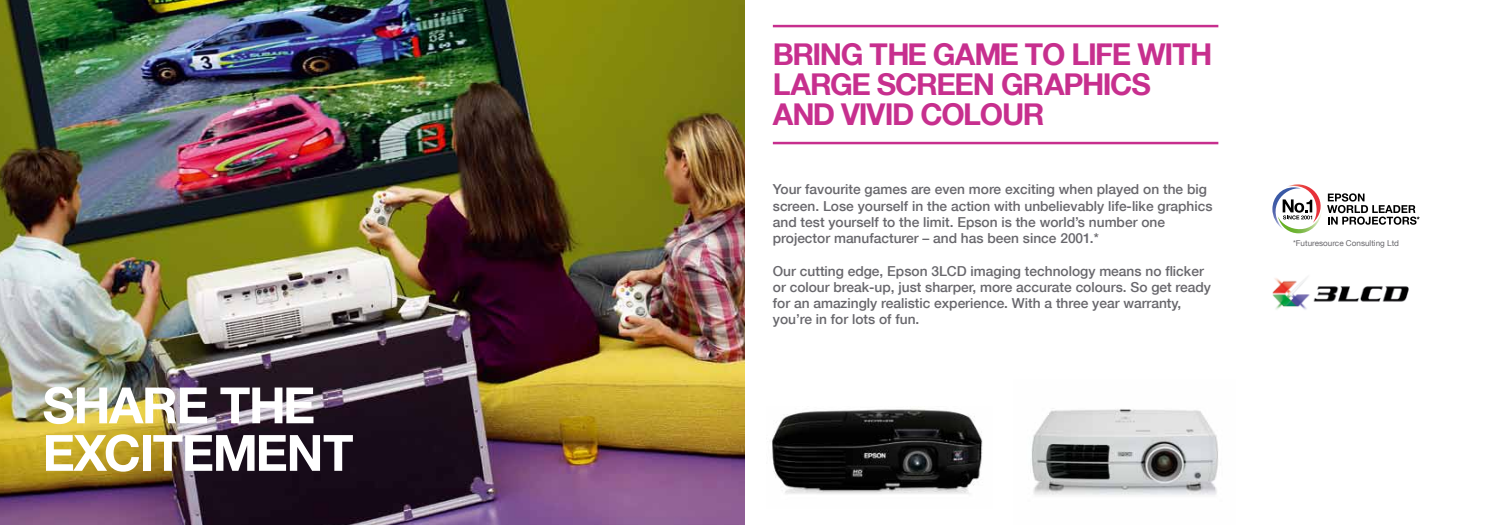
<style>
.page{position:relative;width:1489px;height:525px;background:#fff}
.page>*{position:absolute;margin:0;border:0;box-sizing:border-box;transform-origin:0 0}
.t1{font:700 50px/47.5px "Helvetica Neue LT Com";letter-spacing:-.03em;color:#fff}
.t2{font:700 30px/30px "Helvetica Neue LT Com";letter-spacing:-.04em;color:#c72f8e}
.t3{font:500 13.75px/16.2px "Helvetica Neue LT Com";color:#68676c}
.t4{font:8.12px "Helvetica Neue LT Com";color:#68676c}
</style>
<div class="page">
<img style="left:0;top:0;width:744px;height:524px">
<hr style="left:772px;top:25px;width:446px;height:2px;background:#c72f8e">
<hr style="left:772px;top:142px;width:446px;height:2px;background:#c72f8e">
<img style="left:772px;top:408px;width:211px;height:86px">
<img style="left:1030px;top:409px;width:188px;height:86px">
<svg style="left:1272px;top:184px;width:147px;height:50px"></svg>
<img style="left:1272px;top:277px;width:136px;height:33px">
<h1 class="t1" style="left:43px;top:380px;width:312px">SHARE THE<br>EXCITEMENT</h1>
<h2 class="t2" style="left:772px;top:39px;width:441px">BRING THE GAME TO LIFE WITH<br>LARGE SCREEN GRAPHICS<br>AND VIVID COLOUR</h2>
<p class="t3" style="left:772px;top:181px;width:441px">Your favourite games are even more exciting when played on the big screen. Lose yourself in the action with unbelievably life-like graphics and test yourself to the limit. Epson is the world’s number one projector manufacturer – and has been since 2001.*</p>
<p class="t3" style="left:772px;top:262px;width:439px">Our cutting edge, Epson 3LCD imaging technology means no flicker or colour break-up, just sharper, more accurate colours. So get ready for an amazingly realistic experience. With a three year warranty, you’re in for lots of fun.</p>
<p class="t4" style="left:1292px;top:238px;width:107px">*Futuresource Consulting Ltd</p>
</div>
